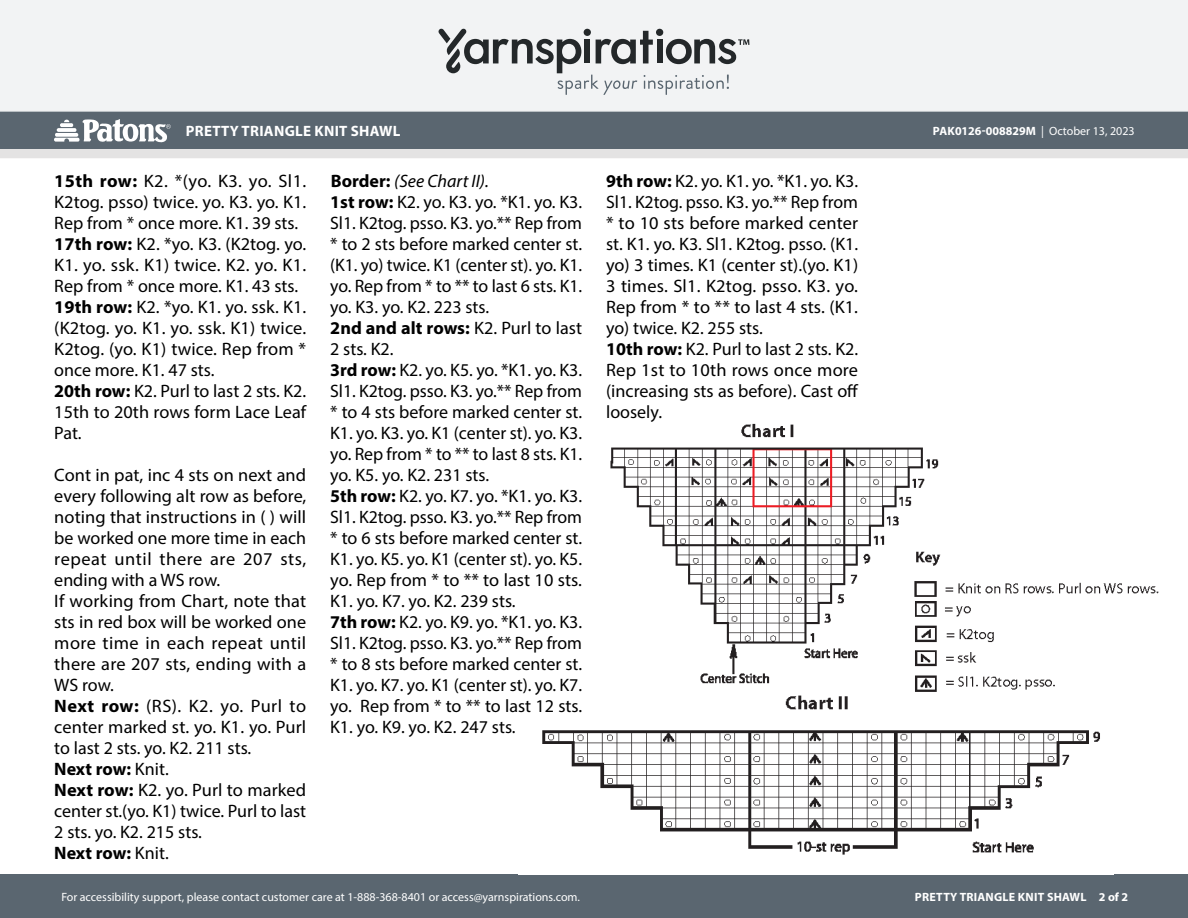
<style>
.page{position:relative;width:1188px;height:918px;background:#fff}
.page>*{position:absolute;margin:0;border:0;box-sizing:border-box;transform-origin:0 0}
.Body_-__Auto_Style_with_Keep_lines_toget{font:18px/21px "Myriad Pro";color:#000;text-align:justify}
.Body_-__Auto_Style_with_Keep_lines_toget-2{font:700 18px "Myriad Pro";letter-spacing:-.01em;color:#000}
.SIZES_-_Color_Coded{font:italic 18px "Myriad Pro";color:#000}
.t1{font:700 15px "Myriad Pro";letter-spacing:.02em;color:#fff}
.t2{font:12px "Myriad Pro";color:#fff}
.t3{font:700 12px "Myriad Pro";color:#fff}
.t4{font:700 12px "Myriad Pro";letter-spacing:.02em;color:#fff}
.s1{font-weight:400}
.s2{font-weight:700}
.s3{font-weight:700;font-style:normal}
</style>
<div class="page">
<div style="left:0;top:875px;width:1188px;height:43px;background:#5a6670"></div>
<div style="left:0;top:111px;width:1188px;height:38px;background:#5a6670"></div>
<div style="left:0;top:0;width:1188px;height:112px;background:#f2f3f4"></div>
<svg style="left:438px;top:29px;width:311px;height:66px"></svg>
<svg style="left:0;top:119px;width:1188px;height:39px"></svg>
<img style="left:610px;top:423px;width:329px;height:261px">
<img style="left:542px;top:695px;width:558px;height:160px">
<img style="left:896px;top:540px;width:263px;height:166px">
<p class="t1" style="left:186px;top:121px;width:216px">PRETTY TRIANGLE KNIT SHAWL</p>
<p class="t3" style="left:933px;top:123px;width:203px">PAK0126-008829M <span class="s1">| October 13, 2023</span></p>
<p class="Body_-__Auto_Style_with_Keep_lines_toget" style="left:54px;top:170px;width:254px"><span class="s2">15th row:</span> K2. *(yo. K3. yo. Sl1.<br>K2tog. psso) twice. yo. K3. yo. K1.<br>Rep from * once more. K1. 39 sts.</p>
<p class="Body_-__Auto_Style_with_Keep_lines_toget" style="left:54px;top:233px;width:253px"><span class="s2">17th row:</span> K2. *yo. K3. (K2tog. yo.<br>K1. yo. ssk. K1) twice. K2. yo. K1.<br>Rep from * once more. K1. 43 sts.</p>
<p class="Body_-__Auto_Style_with_Keep_lines_toget" style="left:54px;top:296px;width:254px"><span class="s2">19th row:</span> K2. *yo. K1. yo. ssk. K1. (K2tog. yo. K1. yo. ssk. K1) twice.<br>K2tog. (yo. K1) twice. Rep from * once more. K1. 47 sts.</p>
<p class="Body_-__Auto_Style_with_Keep_lines_toget" style="left:54px;top:380px;width:253px"><span class="s2">20th row:</span> K2. Purl to last 2 sts. K2.</p>
<p class="Body_-__Auto_Style_with_Keep_lines_toget" style="left:54px;top:401px;width:253px">15th to 20th rows form Lace Leaf<br>Pat.</p>
<p class="Body_-__Auto_Style_with_Keep_lines_toget" style="left:54px;top:464px;width:254px">Cont in pat, inc 4 sts on next and every following alt row as before, noting that instructions in ( ) will be worked one more time in each repeat until there are 207 sts, ending with a WS row.</p>
<p class="Body_-__Auto_Style_with_Keep_lines_toget" style="left:54px;top:590px;width:254px">If working from Chart, note that sts in red box will be worked one more time in each repeat until there are 207 sts, ending with a WS row.</p>
<p class="Body_-__Auto_Style_with_Keep_lines_toget" style="left:54px;top:695px;width:253px"><span class="s2">Next row:</span> (RS). K2. yo. Purl to center marked st. yo. K1. yo. Purl to last 2 sts. yo. K2. 211 sts.</p>
<p class="Body_-__Auto_Style_with_Keep_lines_toget-2" style="left:54px;top:757px;width:116px">Next row: <span class="s1">Knit.</span></p>
<p class="Body_-__Auto_Style_with_Keep_lines_toget" style="left:54px;top:779px;width:253px"><span class="s2">Next row:</span> K2. yo. Purl to marked center st.(yo. K1) twice. Purl to last 2 sts. yo. K2. 215 sts.</p>
<p class="Body_-__Auto_Style_with_Keep_lines_toget-2" style="left:54px;top:841px;width:116px">Next row: <span class="s1">Knit.</span></p>
<p class="SIZES_-_Color_Coded" style="left:331px;top:170px;width:160px"><span class="s3">Border:</span> (See Chart II).</p>
<p class="Body_-__Auto_Style_with_Keep_lines_toget" style="left:330px;top:191px;width:253px"><span class="s2">1st row:</span> K2. yo. K3. yo. *K1. yo. K3.<br>Sl1. K2tog. psso. K3. yo.** Rep from * to 2 sts before marked center st. (K1. yo) twice. K1 (center st). yo. K1. yo. Rep from * to ** to last 6 sts. K1. yo. K3. yo. K2. 223 sts.</p>
<p class="Body_-__Auto_Style_with_Keep_lines_toget" style="left:330px;top:317px;width:253px"><span class="s2">2nd and alt rows:</span> K2. Purl to last<br>2 sts. K2.</p>
<p class="Body_-__Auto_Style_with_Keep_lines_toget" style="left:330px;top:359px;width:253px"><span class="s2">3rd row:</span> K2. yo. K5. yo. *K1. yo. K3.<br>Sl1. K2tog. psso. K3. yo.** Rep from * to 4 sts before marked center st.<br>K1. yo. K3. yo. K1 (center st). yo. K3. yo. Rep from * to ** to last 8 sts. K1. yo. K5. yo. K2. 231 sts.</p>
<p class="Body_-__Auto_Style_with_Keep_lines_toget" style="left:330px;top:485px;width:253px"><span class="s2">5th row:</span> K2. yo. K7. yo. *K1. yo. K3.<br>Sl1. K2tog. psso. K3. yo.** Rep from * to 6 sts before marked center st.<br>K1. yo. K5. yo. K1 (center st). yo. K5. yo. Rep from * to ** to last 10 sts.<br>K1. yo. K7. yo. K2. 239 sts.</p>
<p class="Body_-__Auto_Style_with_Keep_lines_toget" style="left:330px;top:611px;width:253px"><span class="s2">7th row:</span> K2. yo. K9. yo. *K1. yo. K3.<br>Sl1. K2tog. psso. K3. yo.** Rep from * to 8 sts before marked center st.<br>K1. yo. K7. yo. K1 (center st). yo. K7. yo. Rep from * to ** to last 12 sts.<br>K1. yo. K9. yo. K2. 247 sts.</p>
<p class="Body_-__Auto_Style_with_Keep_lines_toget" style="left:606px;top:170px;width:254px"><span class="s2">9th row:</span> K2. yo. K1. yo. *K1. yo. K3.<br>Sl1. K2tog. psso. K3. yo.** Rep from * to 10 sts before marked center st. K1. yo. K3. Sl1. K2tog. psso. (K1. yo) 3 times. K1 (center st).(yo. K1)<br>3 times. Sl1. K2tog. psso. K3. yo.<br>Rep from * to ** to last 4 sts. (K1. yo) twice. K2. 255 sts.</p>
<p class="Body_-__Auto_Style_with_Keep_lines_toget" style="left:606px;top:338px;width:253px"><span class="s2">10th row:</span> K2. Purl to last 2 sts. K2.</p>
<p class="Body_-__Auto_Style_with_Keep_lines_toget" style="left:606px;top:359px;width:254px">Rep 1st to 10th rows once more (increasing sts as before). Cast off loosely.</p>
<p class="t2" style="left:61px;top:889px;width:520px">For accessibility support, please contact customer care at 1-888-368-8401 or access@yarnspirations.com.</p>
<p class="t4" style="left:915px;top:889px;width:215px">PRETTY TRIANGLE KNIT SHAWL 2 of 2</p>
</div>
